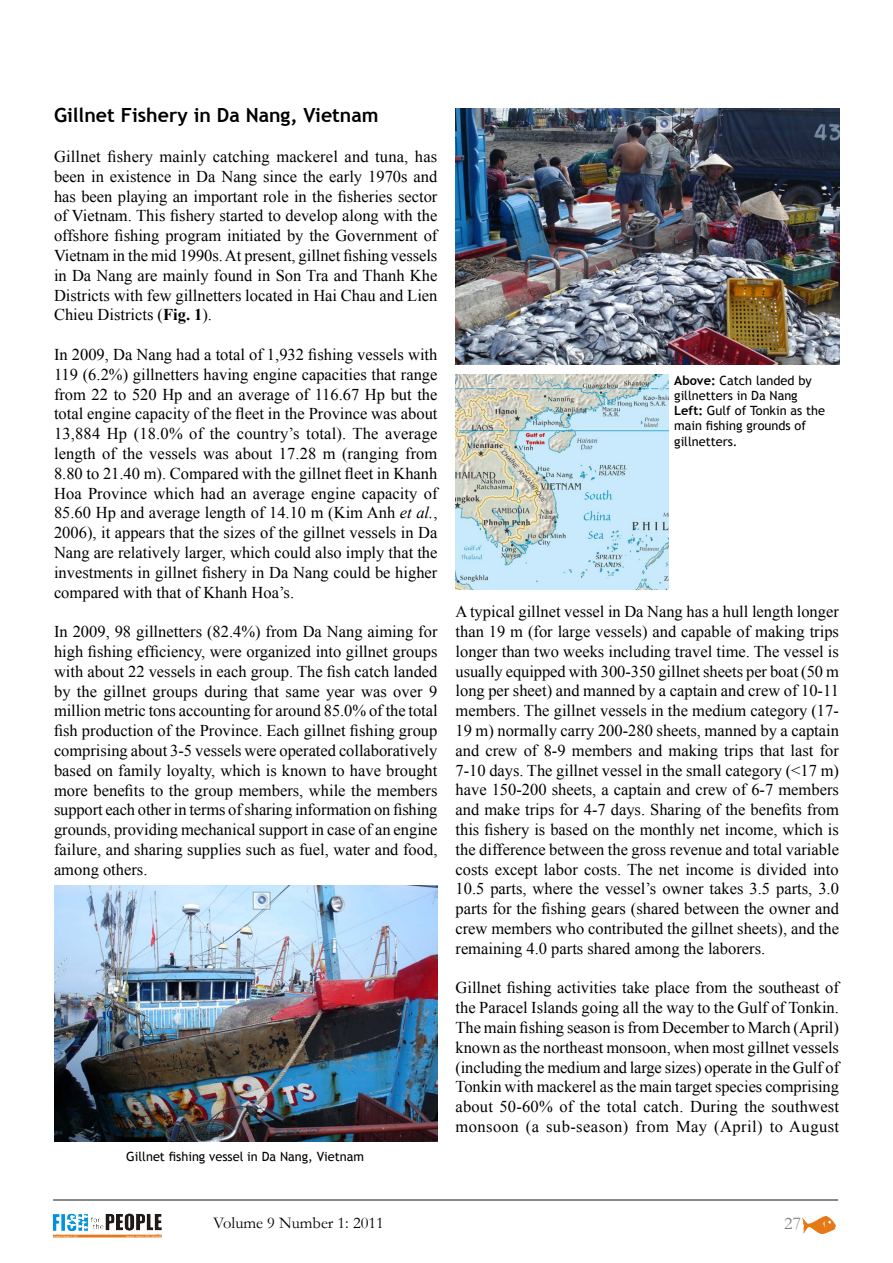
<style>
.page{position:relative;width:893px;height:1263px;background:#fff}
.page>*{position:absolute;margin:0;border:0;box-sizing:border-box;transform-origin:0 0}
.t1{font:700 19.5px "Trebuchet MS";color:#000}
.t2{font:18px "Garamond";color:#808285}
.t3{font:16.5px/19.8px "Times New Roman";color:#000;text-align:justify}
.t4{font:16.5px "Garamond";color:#000}
.t5{font:12.75px/15.3px "Trebuchet MS";color:#000}
.s1{font-weight:700}
.s2{font-style:italic}
</style>
<div class="page">
<img style="left:803px;top:1217px;width:32px;height:16px">
<img style="left:67px;top:1213px;width:95px;height:18px">
<hr style="left:53px;top:1199px;width:785px;height:2px;background:#636466">
<img style="left:54px;top:885px;width:383px;height:256px">
<img style="left:455px;top:374px;width:213px;height:216px">
<img style="left:455px;top:108px;width:385px;height:256px">
<p class="t1" style="left:54px;top:103px;width:326px">Gillnet Fishery in Da Nang, Vietnam</p>
<p class="t3" style="left:54px;top:146px;width:385px">Gillnet fishery mainly catching mackerel and tuna, has been in existence in Da Nang since the early 1970s and has been playing an important role in the fisheries sector of Vietnam. This fishery started to develop along with the offshore fishing program initiated by the Government of Vietnam in the mid 1990s. At present, gillnet fishing vessels in Da Nang are mainly found in Son Tra and Thanh Khe Districts with few gillnetters located in Hai Chau and Lien Chieu Districts (<span class="s1">Fig. 1</span>).</p>
<p class="t3" style="left:54px;top:344px;width:385px">In 2009, Da Nang had a total of 1,932 fishing vessels with 119 (6.2%) gillnetters having engine capacities that range from 22 to 520 Hp and an average of 116.67 Hp but the total engine capacity of the fleet in the Province was about 13,884 Hp (18.0% of the country’s total). The average length of the vessels was about 17.28 m (ranging from 8.80 to 21.40 m). Compared with the gillnet fleet in Khanh Hoa Province which had an average engine capacity of 85.60 Hp and average length of 14.10 m (Kim Anh <span class="s2">et al.</span>, 2006), it appears that the sizes of the gillnet vessels in Da Nang are relatively larger, which could also imply that the investments in gillnet fishery in Da Nang could be higher compared with that of Khanh Hoa’s.</p>
<p class="t3" style="left:54px;top:622px;width:385px">In 2009, 98 gillnetters (82.4%) from Da Nang aiming for high fishing efficiency, were organized into gillnet groups with about 22 vessels in each group. The fish catch landed by the gillnet groups during that same year was over 9 million metric tons accounting for around 85.0% of the total fish production of the Province. Each gillnet fishing group comprising about 3-5 vessels were operated collaboratively based on family loyalty, which is known to have brought more benefits to the group members, while the members support each other in terms of sharing information on fishing grounds, providing mechanical support in case of an engine failure, and sharing supplies such as fuel, water and food, among others.</p>
<p class="t5" style="left:126px;top:1149px;width:239px">Gillnet fishing vessel in Da Nang, Vietnam</p>
<p class="t5" style="left:674px;top:373px;width:152px"><span class="s1">Above:</span> Catch landed by gillnetters in Da Nang<br><span class="s1">Left:</span> Gulf of Tonkin as the main fishing grounds of gillnetters.</p>
<p class="t3" style="left:455px;top:601px;width:385px">A typical gillnet vessel in Da Nang has a hull length longer than 19 m (for large vessels) and capable of making trips longer than two weeks including travel time. The vessel is usually equipped with 300-350 gillnet sheets per boat (50 m long per sheet) and manned by a captain and crew of 10-11 members. The gillnet vessels in the medium category (17- 19 m) normally carry 200-280 sheets, manned by a captain and crew of 8-9 members and making trips that last for 7-10 days. The gillnet vessel in the small category (&lt;17 m) have 150-200 sheets, a captain and crew of 6-7 members and make trips for 4-7 days. Sharing of the benefits from this fishery is based on the monthly net income, which is the difference between the gross revenue and total variable costs except labor costs. The net income is divided into 10.5 parts, where the vessel’s owner takes 3.5 parts, 3.0 parts for the fishing gears (shared between the owner and crew members who contributed the gillnet sheets), and the remaining 4.0 parts shared among the laborers.</p>
<p class="t3" style="left:455px;top:978px;width:385px">Gillnet fishing activities take place from the southeast of the Paracel Islands going all the way to the Gulf of Tonkin.<br>The main fishing season is from December to March (April) known as the northeast monsoon, when most gillnet vessels (including the medium and large sizes) operate in the Gulf of Tonkin with mackerel as the main target species comprising about 50-60% of the total catch. During the southwest monsoon (a sub-season) from May (April) to August</p>
<p class="t4" style="left:213px;top:1211px;width:172px">Volume 9 Number 1: 2011</p>
<p class="t2" style="left:784px;top:1211px;width:18px">27</p>
</div>
